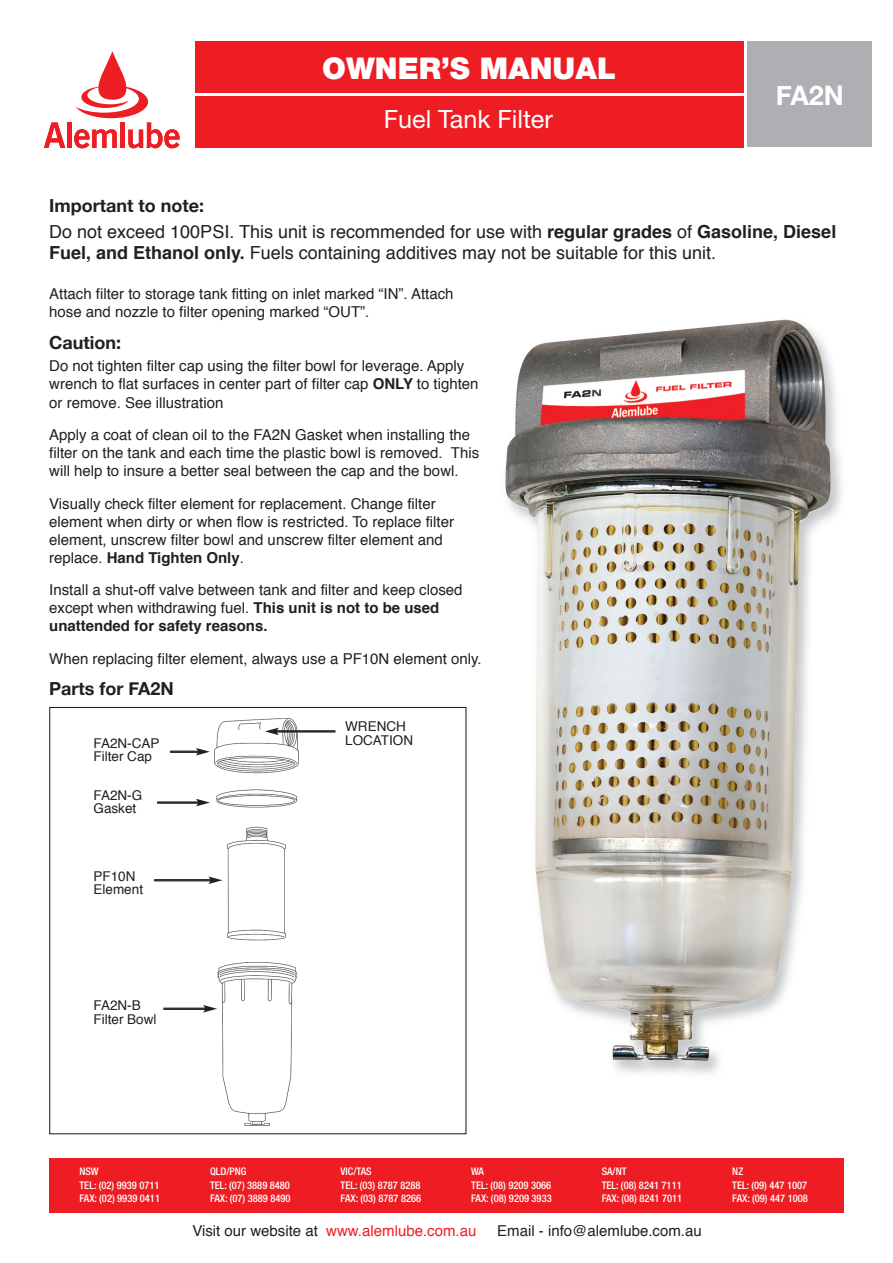
<style>
.page{position:relative;width:893px;height:1263px;background:#fff}
.page>*{position:absolute;margin:0;border:0;box-sizing:border-box;transform-origin:0 0}
.t1{font:900 30px "Helvetica Neue CE";color:#fff}
.t2{font:700 27px "Helvetica Neue";color:#fff}
.t3{font:25.2px "Helvetica Neue";color:#fff}
.t4{font:18px/21px "Helvetica";color:#231f20}
.t5{font:700 18px "Helvetica Neue";color:#231f20}
.t6{font:15px/18px "Helvetica";color:#231f20}
.t7{font:15px "Helvetica";color:#ee1d23}
.t8{font:13.5px/13.5px "Helvetica";color:#231f20}
.t9{font:500 condensed 10.5px/14.1px "Helvetica Neue";color:#fff}
.s1{font-weight:700}
.s2{color:#231f20}
</style>
<div class="page">
<img style="left:505px;top:319px;width:326px;height:742px">
<img style="left:214px;top:718px;width:84px;height:407px">
<svg style="left:170px;top:748px;width:40px;height:7px"></svg>
<hr style="left:276px;top:730px;width:59px;height:1px;background:#231f20">
<hr style="left:276px;top:731px;width:59px;height:1px;background:#231f20">
<hr style="left:276px;top:732px;width:59px;height:1px;background:#231f20">
<svg style="left:265px;top:728px;width:14px;height:7px"></svg>
<hr style="left:157px;top:802px;width:42px;height:1px;background:#231f20">
<hr style="left:157px;top:803px;width:42px;height:1px;background:#231f20">
<svg style="left:196px;top:799px;width:14px;height:7px"></svg>
<hr style="left:154px;top:879px;width:57px;height:1px;background:#231f20">
<hr style="left:154px;top:880px;width:57px;height:1px;background:#231f20">
<hr style="left:154px;top:881px;width:57px;height:1px;background:#231f20">
<svg style="left:208px;top:876px;width:14px;height:8px"></svg>
<hr style="left:163px;top:1008px;width:43px;height:1px;background:#231f20">
<hr style="left:163px;top:1009px;width:43px;height:1px;background:#231f20">
<svg style="left:203px;top:1005px;width:14px;height:7px"></svg>
<div style="left:195px;top:96px;width:548px;height:51px;background:#ee1d23"></div>
<div style="left:195px;top:41px;width:548px;height:52px;background:#ee1d23"></div>
<div style="left:747px;top:41px;width:125px;height:106px;background:#aeafb3"></div>
<svg style="left:44px;top:123px;width:21px;height:25px"></svg>
<div style="left:67px;top:123px;width:5px;height:25px;background:#ee1d23"></div>
<svg style="left:74px;top:51px;width:106px;height:97px"></svg>
<div style="left:49px;top:1158px;width:795px;height:55px;background:#ee1d23"></div>
<h1 class="t1" style="left:322px;top:58px;width:295px">OWNER’S MANUAL</h1>
<h3 class="t3" style="left:384px;top:110px;width:171px">Fuel Tank Filter</h3>
<h2 class="t2" style="left:776px;top:78px;width:70px">FA2N</h2>
<p class="t5" style="left:49px;top:195px;width:156px">Important to note:</p>
<p class="t4" style="left:49px;top:222px;width:789px">Do not exceed 100PSI. This unit is recommended for use with <span class="s1">regular grades</span> of <span class="s1">Gasoline, Diesel<br>Fuel, and Ethanol only.</span> Fuels containing additives may not be suitable for this unit.</p>
<p class="t6" style="left:49px;top:286px;width:406px">Attach filter to storage tank fitting on inlet marked “IN”. Attach hose and nozzle to filter opening marked “OUT”.</p>
<p class="t5" style="left:49px;top:332px;width:73px">Caution:</p>
<p class="t6" style="left:49px;top:358px;width:431px">Do not tighten filter cap using the filter bowl for leverage. Apply wrench to flat surfaces in center part of filter cap <span class="s1">ONLY</span> to tighten or remove. See illustration</p>
<p class="t6" style="left:49px;top:427px;width:431px">Apply a coat of clean oil to the FA2N Gasket when installing the filter on the tank and each time the plastic bowl is removed. This will help to insure a better seal between the cap and the bowl.</p>
<p class="t6" style="left:49px;top:495px;width:406px">Visually check filter element for replacement. Change filter element when dirty or when flow is restricted. To replace filter element, unscrew filter bowl and unscrew filter element and replace. <span class="s1">Hand Tighten Only</span>.</p>
<p class="t6" style="left:49px;top:582px;width:415px">Install a shut-off valve between tank and filter and keep closed except when withdrawing fuel. <span class="s1">This unit is not to be used unattended for safety reasons.</span></p>
<p class="t6" style="left:49px;top:650px;width:434px">When replacing filter element, always use a PF10N element only.</p>
<p class="t5" style="left:49px;top:677px;width:126px">Parts for FA2N</p>
<p class="t8" style="left:345px;top:721px;width:62px">WRENCH</p>
<p class="t8" style="left:94px;top:737px;width:68px">FA2N-CAP</p>
<p class="t8" style="left:345px;top:734px;width:70px">LOCATION</p>
<p class="t8" style="left:94px;top:751px;width:60px">Filter Cap</p>
<p class="t8" style="left:94px;top:789px;width:50px">FA2N-G<br>Gasket</p>
<p class="t8" style="left:94px;top:870px;width:51px">PF10N<br>Element</p>
<p class="t8" style="left:94px;top:1000px;width:65px">FA2N-B<br>Filter Bowl</p>
<p class="t9" style="left:79px;top:1165px;width:82px">NSW<br>TEL: (02) 9939 0711</p>
<p class="t9" style="left:79px;top:1192px;width:82px">FAX: (02) 9939 0411</p>
<p class="t9" style="left:210px;top:1165px;width:82px">QLD/PNG<br>TEL: (07) 3889 8480</p>
<p class="t9" style="left:210px;top:1192px;width:82px">FAX: (07) 3889 8490</p>
<p class="t9" style="left:341px;top:1165px;width:82px">VIC/TAS<br>TEL: (03) 8787 8288</p>
<p class="t9" style="left:341px;top:1192px;width:82px">FAX: (03) 8787 8266</p>
<p class="t9" style="left:471px;top:1165px;width:82px">WA<br>TEL: (08) 9209 3066</p>
<p class="t9" style="left:471px;top:1192px;width:82px">FAX: (08) 9209 3933</p>
<p class="t9" style="left:602px;top:1165px;width:82px">SA/NT<br>TEL: (08) 8241 7111</p>
<p class="t9" style="left:602px;top:1192px;width:82px">FAX: (08) 8241 7011</p>
<p class="t9" style="left:732px;top:1165px;width:76px">NZ<br>TEL: (09) 447 1007</p>
<p class="t9" style="left:732px;top:1192px;width:77px">FAX: (09) 447 1008</p>
<p class="t7" style="left:192px;top:1225px;width:286px"><span class="s2">Visit our website at</span> www.alemlube.com.au</p>
<p class="t6" style="left:497px;top:1223px;width:206px">Email - info@alemlube.com.au</p>
</div>
